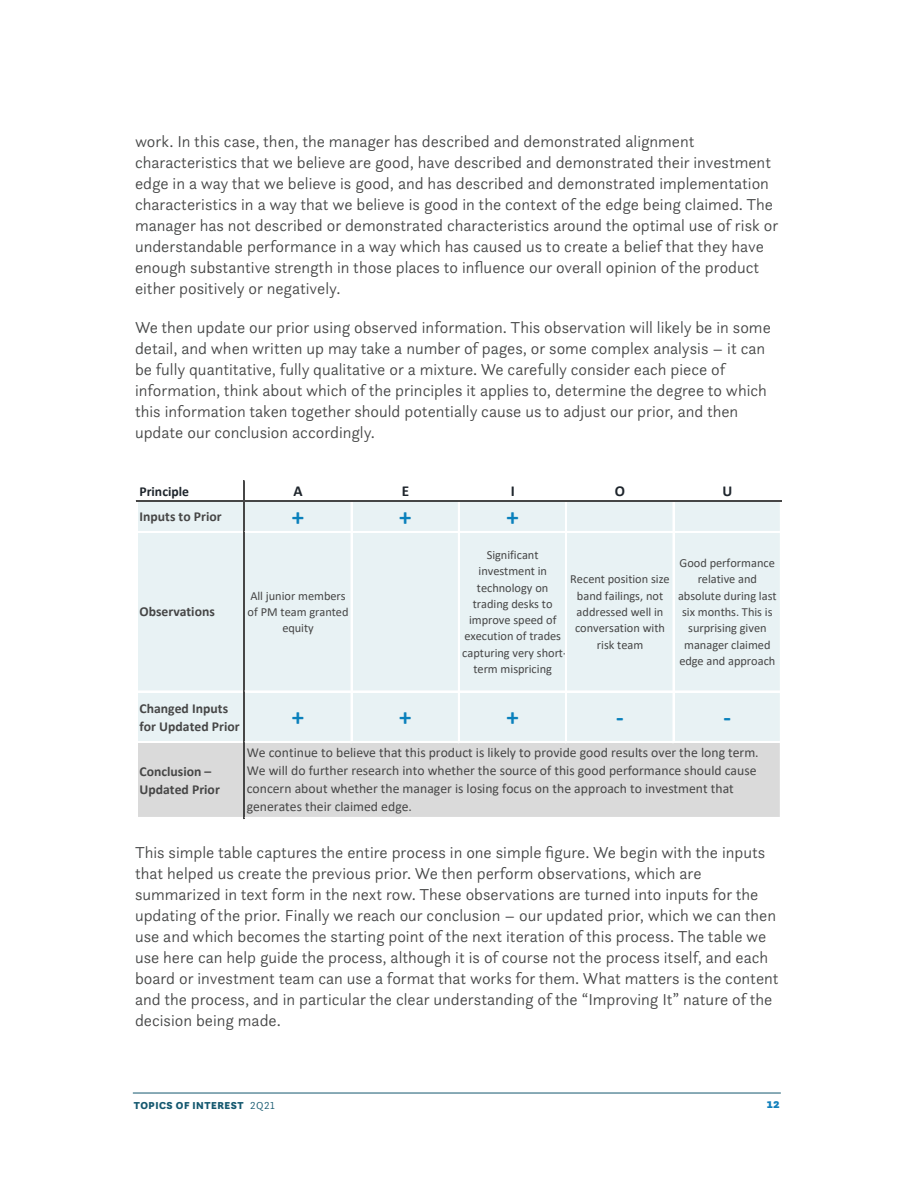
<style>
.page{position:relative;width:918px;height:1188px;background:#fff}
.page>*{position:absolute;margin:0;border:0;box-sizing:border-box;transform-origin:0 0}
.t1{font:700 24.75px "Calibri";color:#0a81bc}
.Normal_text{font:300 16.5px/21px "Questa Sans";color:#454646}
.t2{font:700 15.15px "Calibri";color:#1e252c}
.t3{font:13.65px/18px "Calibri";color:#464646}
.t4{font:700 13.65px/18px "Calibri";color:#464646}
.t5{font:700 13.65px "Calibri";color:#1e252c}
.t6{font:900 13.5px "Questa Sans";color:#1280bc;scale:.95 1}
.t7{font:12.3px/16.4px "Calibri";color:#464646;text-align:center}
.t8{font:900 10.5px "Questa Sans";letter-spacing:.05em;color:#14586f}
.s1{font-weight:300}
</style>
<div class="page">
<hr style="left:133px;top:1093px;width:648px;height:1px;background:#14586f">
<div style="left:138px;top:501px;width:643px;height:241px;background:#e8f2f4"></div>
<div style="left:138px;top:742px;width:643px;height:76px;background:#dadada"></div>
<hr style="left:138px;top:531px;width:106px;height:2px;background:#fff">
<hr style="left:138px;top:691px;width:106px;height:1px;background:#fff">
<hr style="left:138px;top:741px;width:106px;height:1px;background:#fff">
<hr style="left:138px;top:742px;width:106px;height:1px;background:#fff">
<hr style="left:138px;top:817px;width:106px;height:2px;background:#fff">
<hr style="left:243px;top:481px;width:1px;height:338px;background:#464646">
<hr style="left:244px;top:481px;width:1px;height:338px;background:#464646">
<hr style="left:351px;top:502px;width:1px;height:241px;background:#fff">
<hr style="left:458px;top:502px;width:2px;height:241px;background:#fff">
<hr style="left:565px;top:502px;width:1px;height:241px;background:#fff">
<hr style="left:566px;top:502px;width:1px;height:241px;background:#fff">
<hr style="left:673px;top:502px;width:1px;height:241px;background:#fff">
<hr style="left:780px;top:502px;width:2px;height:317px;background:#fff">
<hr style="left:136px;top:500px;width:646px;height:2px;background:#464646">
<hr style="left:245px;top:531px;width:537px;height:2px;background:#fff">
<hr style="left:245px;top:691px;width:537px;height:1px;background:#fff">
<hr style="left:245px;top:741px;width:536px;height:1px;background:#fff">
<hr style="left:245px;top:742px;width:537px;height:1px;background:#fff">
<hr style="left:245px;top:817px;width:537px;height:2px;background:#fff">
<p class="Normal_text" style="left:135px;top:131px;width:645px">work. In this case, then, the manager has described and demonstrated alignment characteristics that we believe are good, have described and demonstrated their investment edge in a way that we believe is good, and has described and demonstrated implementation characteristics in a way that we believe is good in the context of the edge being claimed. The manager has not described or demonstrated characteristics around the optimal use of risk or understandable performance in a way which has caused us to create a belief that they have enough substantive strength in those places to influence our overall opinion of the product either positively or negatively.</p>
<p class="Normal_text" style="left:135px;top:316px;width:637px">We then update our prior using observed information. This observation will likely be in some detail, and when written up may take a number of pages, or some complex analysis – it can be fully quantitative, fully qualitative or a mixture. We carefully consider each piece of information, think about which of the principles it applies to, determine the degree to which this information taken together should potentially cause us to adjust our prior, and then update our conclusion accordingly.</p>
<p class="t5" style="left:139px;top:482px;width:51px">Principle</p>
<p class="t2" style="left:293px;top:481px;width:11px">A</p>
<p class="t2" style="left:402px;top:481px;width:9px">E</p>
<p class="t2" style="left:511px;top:481px;width:6px">I</p>
<p class="t2" style="left:615px;top:481px;width:12px">O</p>
<p class="t2" style="left:722px;top:481px;width:11px">U</p>
<p class="t4" style="left:139px;top:508px;width:84px">Inputs to Prior</p>
<p class="t1" style="left:292px;top:499px;width:14px">+</p>
<p class="t1" style="left:399px;top:499px;width:14px">+</p>
<p class="t1" style="left:507px;top:499px;width:14px">+</p>
<p class="t4" style="left:139px;top:603px;width:77px">Observations</p>
<p class="t7" style="left:248px;top:587px;width:102px">All junior members of PM team granted equity</p>
<p class="t7" style="left:462px;top:546px;width:106px">Significant investment in technology on trading desks to improve speed of execution of trades capturing very short&shy;term mispricing</p>
<p class="t7" style="left:570px;top:571px;width:101px">Recent position size band failings, not addressed well in conversation with risk team</p>
<p class="t7" style="left:678px;top:554px;width:100px">Good performance relative and absolute during last six months. This is surprising given manager claimed edge and approach</p>
<p class="t4" style="left:139px;top:699px;width:102px">Changed Inputs for Updated Prior</p>
<p class="t1" style="left:292px;top:700px;width:14px">+</p>
<p class="t1" style="left:399px;top:700px;width:14px">+</p>
<p class="t1" style="left:507px;top:700px;width:14px">+</p>
<p class="t1" style="left:616px;top:700px;width:9px">-</p>
<p class="t1" style="left:724px;top:700px;width:9px">-</p>
<p class="t4" style="left:139px;top:762px;width:82px">Conclusion –<br>Updated Prior</p>
<p class="t3" style="left:247px;top:743px;width:513px">We continue to believe that this product is likely to provide good results over the long term.<br>We will do further research into whether the source of this good performance should cause concern about whether the manager is losing focus on the approach to investment that generates their claimed edge.</p>
<p class="Normal_text" style="left:135px;top:842px;width:645px">This simple table captures the entire process in one simple figure. We begin with the inputs that helped us create the previous prior. We then perform observations, which are summarized in text form in the next row. These observations are turned into inputs for the updating of the prior. Finally we reach our conclusion – our updated prior, which we can then use and which becomes the starting point of the next iteration of this process. The table we use here can help guide the process, although it is of course not the process itself, and each board or investment team can use a format that works for them. What matters is the content and the process, and in particular the clear understanding of the “Improving It” nature of the decision being made.</p>
<p class="t8" style="left:134px;top:1099px;width:142px">TOPICS OF INTEREST <span class="s1">2Q21</span></p>
<p class="t6" style="left:767px;top:1095px;width:15px">12</p>
</div>
